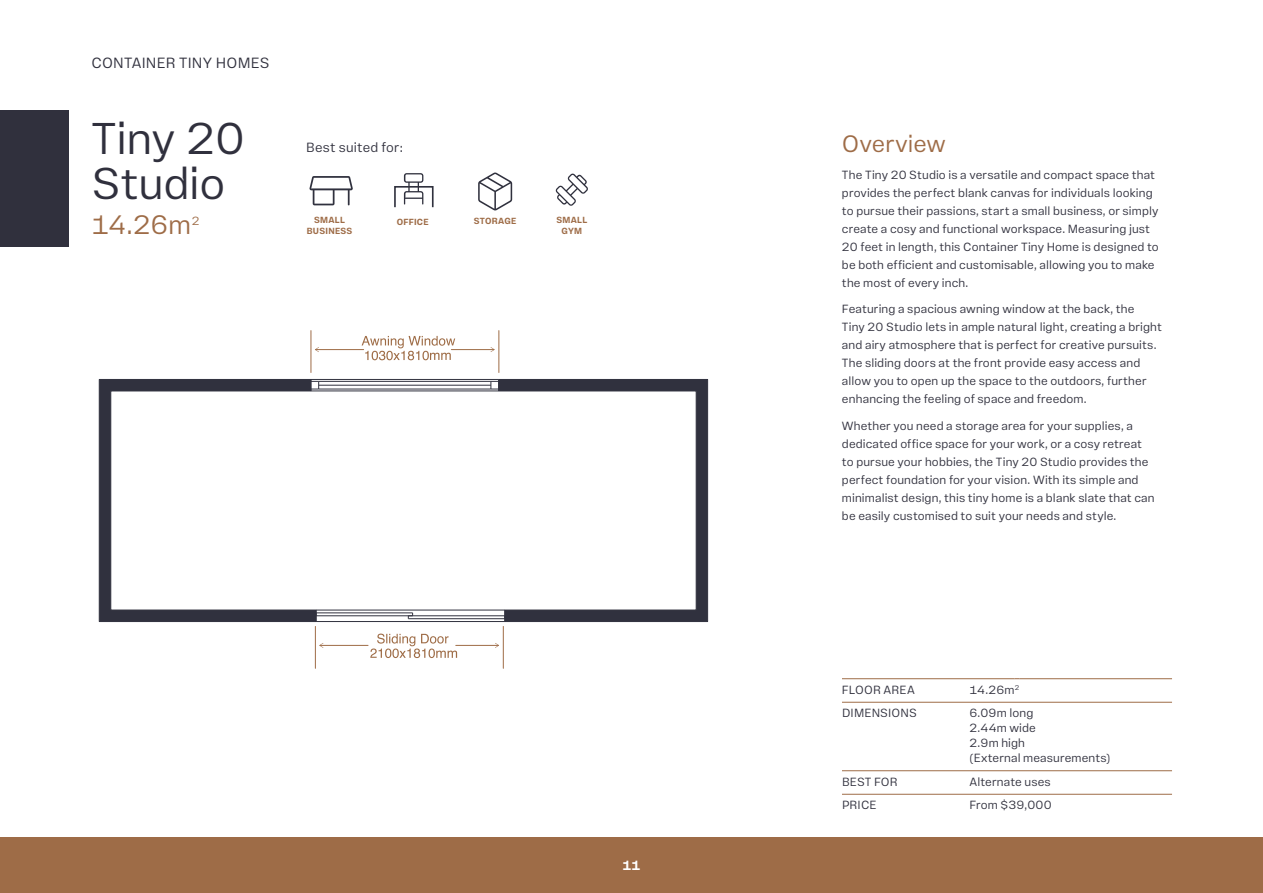
<style>
.page{position:relative;width:1263px;height:893px;background:#fff}
.page>*{position:absolute;margin:0;border:0;box-sizing:border-box;transform-origin:0 0}
.t1{font:300 45px/45px "Vinila";letter-spacing:-.005em;color:#30303d}
.t2{font:300 27px "Vinila";color:#9e6c47}
.t3{font:300 24px "Vinila";color:#9e6c47}
.t4{font:300 15px "Vinila";letter-spacing:.015em;color:#30303d}
.t5{font:300 13.5px "Vinila";letter-spacing:.015em;color:#30303d}
.t6{font:700 13.5px "Vinila";color:#fff}
.t7{font:300 12px/18px "Vinila";letter-spacing:.01em;color:#30303d}
.t8{font:300 12px "Vinila";color:#9e6c47}
.t9{font:700 9px/10.8px "Vinila";letter-spacing:.03em;color:#9e6c47;text-align:center}
</style>
<div class="page">
<div style="left:0;top:838px;width:1263px;height:55px;background:#9e6c47"></div>
<hr style="left:842px;top:678px;width:173px;height:1px;background:#9e6c47">
<hr style="left:1019px;top:678px;width:153px;height:1px;background:#9e6c47">
<hr style="left:842px;top:702px;width:330px;height:1px;background:#9e6c47">
<hr style="left:842px;top:770px;width:330px;height:1px;background:#9e6c47">
<hr style="left:842px;top:794px;width:330px;height:1px;background:#9e6c47">
<svg style="left:309px;top:176px;width:44px;height:29px"></svg>
<svg style="left:404px;top:173px;width:19px;height:31px"></svg>
<div style="left:394px;top:186px;width:40px;height:22px;border:2px solid #30313e"></div>
<svg style="left:478px;top:173px;width:34px;height:37px"></svg>
<svg style="left:556px;top:174px;width:32px;height:32px"></svg>
<div style="left:0;top:111px;width:68px;height:136px;background:#30303d"></div>
<hr style="left:315px;top:349px;width:49px;height:1px;background:#9e6c46">
<svg style="left:315px;top:347px;width:4px;height:5px"></svg>
<hr style="left:311px;top:331px;width:1px;height:41px;background:#9e6c46">
<hr style="left:499px;top:331px;width:1px;height:41px;background:#9e6c46">
<hr style="left:451px;top:349px;width:43px;height:1px;background:#9e6c46">
<svg style="left:491px;top:347px;width:4px;height:5px"></svg>
<hr style="left:320px;top:645px;width:48px;height:1px;background:#9e6c46">
<svg style="left:319px;top:643px;width:4px;height:5px"></svg>
<hr style="left:315px;top:626px;width:1px;height:42px;background:#9e6c46">
<hr style="left:503px;top:626px;width:1px;height:42px;background:#9e6c46">
<hr style="left:456px;top:645px;width:42px;height:1px;background:#9e6c46">
<svg style="left:495px;top:643px;width:4px;height:5px"></svg>
<svg style="left:98px;top:379px;width:610px;height:243px"></svg>
<hr style="left:311px;top:379px;width:188px;height:1px;background:#30313e">
<hr style="left:311px;top:390px;width:188px;height:1px;background:#30313e">
<hr style="left:319px;top:381px;width:172px;height:1px;background:#30313e">
<svg style="left:310px;top:379px;width:9px;height:12px"></svg>
<hr style="left:319px;top:389px;width:172px;height:1px;background:#30313e">
<svg style="left:490px;top:380px;width:9px;height:11px"></svg>
<hr style="left:319px;top:385px;width:172px;height:1px;background:#30313e">
<hr style="left:316px;top:612px;width:97px;height:1px;background:#30313e">
<hr style="left:316px;top:615px;width:97px;height:1px;background:#30313e">
<hr style="left:408px;top:618px;width:97px;height:1px;background:#30313e">
<hr style="left:408px;top:615px;width:97px;height:1px;background:#30313e">
<svg style="left:408px;top:613px;width:5px;height:6px"></svg>
<hr style="left:316px;top:610px;width:189px;height:1px;background:#30313e">
<hr style="left:316px;top:621px;width:189px;height:1px;background:#30313e">
<svg style="left:362px;top:336px;width:93px;height:24px"></svg>
<svg style="left:370px;top:634px;width:87px;height:24px"></svg>
<p class="t4" style="left:91px;top:54px;width:179px">CONTAINER TINY HOMES</p>
<h1 class="t1" style="left:91px;top:115px;width:155px">Tiny 20<br>Studio</h1>
<h2 class="t2" style="left:91px;top:209px;width:101px">14.26m</h2>
<p class="t8" style="left:192px;top:214px;width:9px">2</p>
<p class="t5" style="left:306px;top:140px;width:98px">Best suited for:</p>
<p class="t9" style="left:307px;top:214px;width:47px">SMALL<br>BUSINESS</p>
<p class="t9" style="left:397px;top:216px;width:33px">OFFICE</p>
<p class="t9" style="left:474px;top:216px;width:44px">STORAGE</p>
<p class="t9" style="left:556px;top:215px;width:32px">SMALL<br>GYM</p>
<p class="t6" style="left:622px;top:857px;width:19px">11</p>
<h3 class="t3" style="left:842px;top:130px;width:105px">Overview</h3>
<p class="t7" style="left:842px;top:166px;width:318px">The Tiny 20 Studio is a versatile and compact space that provides the perfect blank canvas for individuals looking to pursue their passions, start a small business, or simply create a cosy and functional workspace. Measuring just 20 feet in length, this Container Tiny Home is designed to be both efficient and customisable, allowing you to make the most of every inch.</p>
<p class="t7" style="left:842px;top:300px;width:321px">Featuring a spacious awning window at the back, the<br>Tiny 20 Studio lets in ample natural light, creating a bright and airy atmosphere that is perfect for creative pursuits.<br>The sliding doors at the front provide easy access and allow you to open up the space to the outdoors, further enhancing the feeling of space and freedom.</p>
<p class="t7" style="left:842px;top:417px;width:314px">Whether you need a storage area for your supplies, a dedicated office space for your work, or a cosy retreat to pursue your hobbies, the Tiny 20 Studio provides the perfect foundation for your vision. With its simple and minimalist design, this tiny home is a blank slate that can be easily customised to suit your needs and style.</p>
<p class="t7" style="left:842px;top:680px;width:74px">FLOOR AREA</p>
<p class="t7" style="left:969px;top:680px;width:51px">14.26m<sup>2</sup></p>
<p class="t7" style="left:842px;top:704px;width:76px">DIMENSIONS</p>
<p class="t7" style="left:969px;top:705px;width:142px;line-height:15px">6.09m long<br>2.44m wide<br>2.9m high<br>(External measurements)</p>
<p class="t7" style="left:842px;top:772px;width:57px">BEST FOR</p>
<p class="t7" style="left:969px;top:772px;width:83px">Alternate uses</p>
<p class="t7" style="left:842px;top:796px;width:36px">PRICE</p>
<p class="t7" style="left:969px;top:796px;width:84px">From $39,000</p>
</div>
